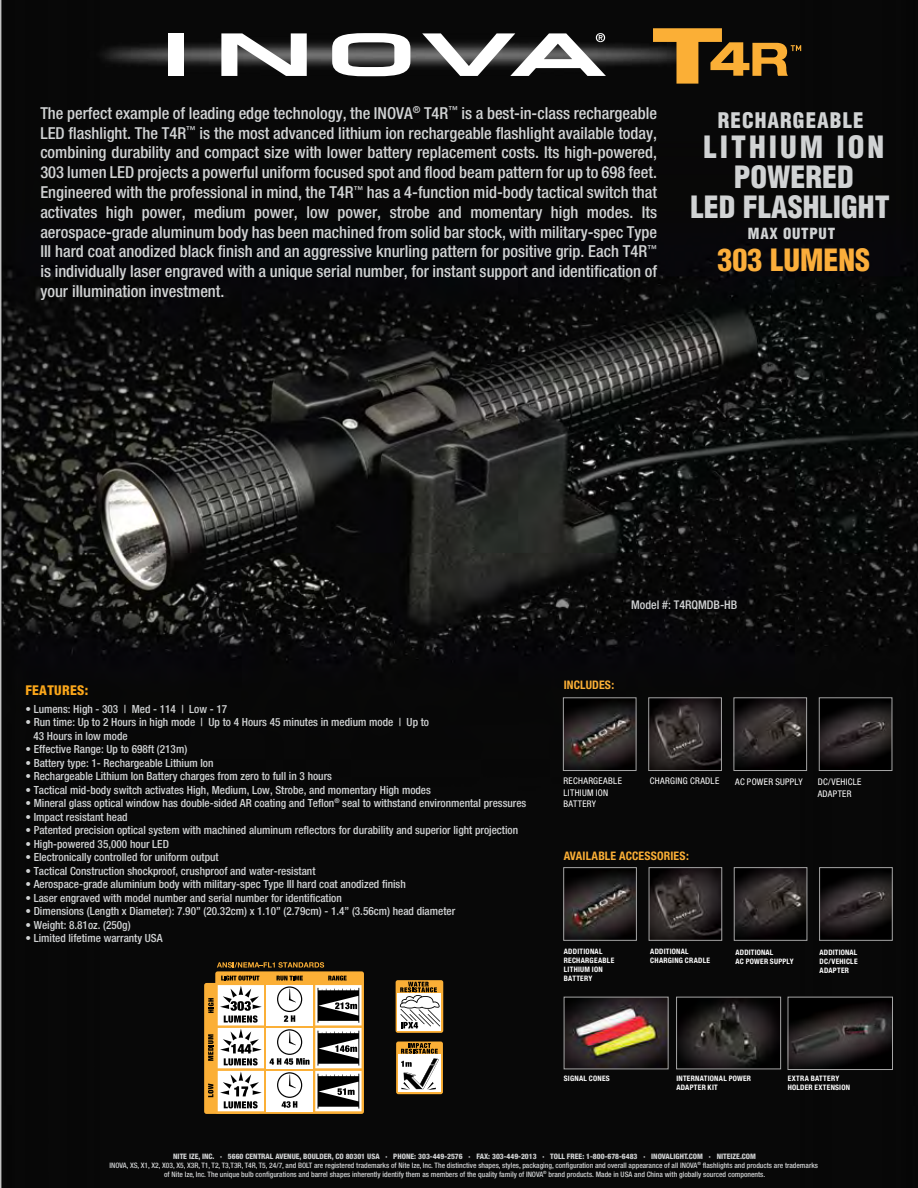
<style>
.page{position:relative;width:918px;height:1188px;background:#fff}
.page>*{position:absolute;margin:0;border:0;box-sizing:border-box;transform-origin:0 0}
.t1{font:900 condensed 30px/30px "Helvetica LT";color:#d1d3d4;text-align:center}
.t2{font:900 condensed 30px "Helvetica LT";color:#fbae3b}
.t3{font:900 condensed 21px "Helvetica LT";letter-spacing:.05em;color:#d1d3d4}
.t4{font:500 condensed 16.5px/19.8px "Helvetica Neue LT Std";color:#d1d3d4;text-align:justify}
.t5{font:900 condensed 15px "Helvetica LT";letter-spacing:.05em;color:#d1d3d4}
.t6{font:800 condensed 13.5px "Helvetica Neue LT Std";letter-spacing:.025em;color:#faa61a}
.t7{font:500 condensed 12px "Helvetica Neue LT Std";color:#d1d3d4}
.t8{font:700 condensed 11.7px "Helvetica Neue";letter-spacing:.01em;color:#fbaf36}
.t9{font:500 condensed 11.25px/13.5px "Helvetica Neue LT Std";color:#d1d3d4}
.t10{font:condensed 9.15px/11.7px "Helvetica Neue";letter-spacing:.03em;color:#fff}
.t11{font:500 condensed 7.5px/9px "Helvetica Neue LT Std";color:#d1d3d4;text-align:center}
.t12{font:700 condensed 7.5px/9px "Helvetica Neue";letter-spacing:.03em;color:#fff}
.s1{font-weight:800}
</style>
<div class="page">
<img style="left:0;top:0;width:918px;height:1188px">
<div style="left:2px;top:0;width:801px;height:152px;background:#080808"></div>
<div style="left:168px;top:33px;width:16px;height:43px;background:#fff"></div>
<svg style="left:221px;top:33px;width:86px;height:43px"></svg>
<svg style="left:332px;top:33px;width:78px;height:43px"></svg>
<svg style="left:422px;top:33px;width:184px;height:43px"></svg>
<svg style="left:396px;top:1042px;width:47px;height:52px"></svg>
<svg style="left:396px;top:980px;width:47px;height:53px"></svg>
<svg style="left:204px;top:962px;width:160px;height:152px"></svg>
<svg style="left:653px;top:28px;width:148px;height:56px;background:#6d4e1c"></svg>
<img style="left:565px;top:699px;width:69px;height:70px">
<div style="left:563px;top:697px;width:73px;height:74px;border:1px solid #a6a6a6"></div>
<img style="left:736px;top:699px;width:69px;height:70px">
<div style="left:734px;top:697px;width:73px;height:74px;border:1px solid #a6a6a6"></div>
<img style="left:650px;top:699px;width:70px;height:70px">
<div style="left:648px;top:697px;width:74px;height:74px;border:1px solid #a6a6a6"></div>
<img style="left:821px;top:699px;width:69px;height:70px">
<div style="left:819px;top:697px;width:73px;height:74px;border:1px solid #a6a6a6"></div>
<img style="left:565px;top:869px;width:70px;height:70px">
<div style="left:563px;top:867px;width:74px;height:74px;border:1px solid #a6a6a6"></div>
<img style="left:736px;top:869px;width:69px;height:70px">
<div style="left:734px;top:867px;width:73px;height:74px;border:1px solid #a6a6a6"></div>
<img style="left:651px;top:869px;width:69px;height:70px">
<div style="left:649px;top:867px;width:73px;height:74px;border:1px solid #a6a6a6"></div>
<img style="left:821px;top:869px;width:70px;height:70px">
<div style="left:819px;top:867px;width:74px;height:74px;border:1px solid #a6a6a6"></div>
<img style="left:790px;top:999px;width:101px;height:69px">
<div style="left:788px;top:997px;width:105px;height:73px;border:1px solid #a6a6a6"></div>
<img style="left:566px;top:999px;width:101px;height:68px">
<div style="left:564px;top:997px;width:105px;height:72px;border:1px solid #a6a6a6"></div>
<img style="left:678px;top:999px;width:101px;height:68px">
<div style="left:676px;top:997px;width:105px;height:72px;border:1px solid #a6a6a6"></div>
<p class="t4" style="left:40px;top:103px;width:618px">The perfect example of leading edge technology, the INOVA<sup>®</sup> T4R<sup>™</sup> is a best-in-class rechargeable LED flashlight. The T4R<sup>™</sup> is the most advanced lithium ion rechargeable flashlight available today, combining durability and compact size with lower battery replacement costs. Its high-powered, 303 lumen LED projects a powerful uniform focused spot and flood beam pattern for up to 698 feet.<br>Engineered with the professional in mind, the T4R<sup>™</sup> has a 4-function mid-body tactical switch that activates high power, medium power, low power, strobe and momentary high modes. Its aerospace-grade aluminum body has been machined from solid bar stock, with military-spec Type III hard coat anodized black finish and an aggressive knurling pattern for positive grip. Each T4R<sup>™ </sup>is individually laser engraved with a unique serial number, for instant support and identification of your illumination investment.</p>
<h2 class="t3" style="left:718px;top:107px;width:147px">RECHARGEABLE</h2>
<h1 class="t1" style="left:690px;top:132px;width:201px">LITHIUM ION<br>POWERED<br>LED FLASHLIGHT</h1>
<h3 class="t5" style="left:748px;top:224px;width:89px">MAX OUTPUT</h3>
<h1 class="t2" style="left:718px;top:241px;width:154px">303 LUMENS</h1>
<p class="t6" style="left:25px;top:682px;width:64px">FEATURES:</p>
<p class="t9" style="left:25px;top:702px;width:203px">• Lumens: High - 303 | Med - 114 | Low - 17</p>
<p class="t9" style="left:33px;top:715px;width:397px;text-indent:-8px">• Run time: Up to 2 Hours in high mode | Up to 4 Hours 45 minutes in medium mode | Up to<br>43 Hours in low mode</p>
<p class="t9" style="left:25px;top:742px;width:163px">• Effective Range: Up to 698ft (213m)</p>
<p class="t9" style="left:25px;top:756px;width:190px">• Battery type: 1- Rechargeable Lithium Ion</p>
<p class="t9" style="left:25px;top:769px;width:308px">• Rechargeable Lithium Ion Battery charges from zero to full in 3 hours</p>
<p class="t9" style="left:25px;top:783px;width:407px">• Tactical mid-body switch activates High, Medium, Low, Strobe, and momentary High modes</p>
<p class="t9" style="left:25px;top:796px;width:503px">• Mineral glass optical window has double-sided AR coating and Teflon<sup>®</sup> seal to withstand environmental pressures</p>
<p class="t9" style="left:25px;top:810px;width:104px">• Impact resistant head</p>
<p class="t9" style="left:25px;top:823px;width:494px">• Patented precision optical system with machined aluminum reflectors for durability and superior light projection</p>
<p class="t9" style="left:25px;top:837px;width:145px">• High-powered 35,000 hour LED</p>
<p class="t9" style="left:25px;top:850px;width:195px">• Electronically controlled for uniform output</p>
<p class="t9" style="left:25px;top:864px;width:292px">• Tactical Construction shockproof, crushproof and water-resistant</p>
<p class="t9" style="left:25px;top:877px;width:382px">• Aerospace-grade aluminium body with military-spec Type III hard coat anodized finish</p>
<p class="t9" style="left:25px;top:891px;width:318px">• Laser engraved with model number and serial number for identification</p>
<p class="t9" style="left:25px;top:904px;width:431px">• Dimensions (Length x Diameter): 7.90” (20.32cm) x 1.10” (2.79cm) - 1.4” (3.56cm) head diameter</p>
<p class="t9" style="left:25px;top:918px;width:107px">• Weight: 8.81oz. (250g)</p>
<p class="t9" style="left:25px;top:931px;width:139px">• Limited lifetime warranty USA</p>
<p class="t7" style="left:631px;top:598px;width:108px">Model #: T4RQMDB-HB</p>
<p class="t8" style="left:564px;top:678px;width:52px">INCLUDES:</p>
<p class="t10" style="left:564px;top:775px;width:60px">RECHARGEABLE<br>LITHIUM ION<br>BATTERY</p>
<p class="t10" style="left:650px;top:775px;width:71px">CHARGING CRADLE</p>
<p class="t10" style="left:735px;top:776px;width:69px">AC POWER SUPPLY</p>
<p class="t10" style="left:818px;top:776px;width:45px">DC/VEHICLE<br>ADAPTER</p>
<p class="t8" style="left:564px;top:849px;width:127px">AVAILABLE ACCESSORIES:</p>
<p class="t12" style="left:564px;top:946px;width:52px">ADDITIONAL<br>RECHARGEABLE<br>LITHIUM ION<br>BATTERY</p>
<p class="t12" style="left:736px;top:947px;width:60px">ADDITIONAL<br>AC POWER SUPPLY</p>
<p class="t12" style="left:650px;top:946px;width:61px">ADDITIONAL<br>CHARGING CRADLE</p>
<p class="t12" style="left:820px;top:947px;width:40px;text-align:justify">ADDITIONAL DC/VEHICLE ADAPTER</p>
<p class="t12" style="left:564px;top:1073px;width:47px">SIGNAL CONES</p>
<p class="t12" style="left:676px;top:1073px;width:76px">INTERNATIONAL POWER<br>ADAPTER KIT</p>
<p class="t12" style="left:788px;top:1074px;width:64px">EXTRA BATTERY<br>HOLDER EXTENSION</p>
<p class="t11" style="left:109px;top:1152px;width:710px"><span class="s1">NITE IZE, INC. ∙ 5660 CENTRAL AVENUE, BOULDER, CO 80301 USA ∙ PHONE: 303-449-2576 ∙ FAX: 303-449-2013 ∙ TOLL FREE: 1-800-678-6483 ∙ INOVALIGHT.COM ∙ NITEIZE.COM<br></span>INOVA, XS, X1, X2, X03, X5, X3R, T1, T2, T3,T3R, T4R, T5, 24/7, and BOLT are registered trademarks of Nite Ize, Inc. The distinctive shapes, styles, packaging, configuration and overall appearance of all INOVA<sup>®</sup> flashlights and products are trademarks of Nite Ize, Inc. The unique bulb configurations and barrel shapes inherently identify them as members of the quality family of INOVA<sup>®</sup> brand products. Made in USA and China with globally sourced components.</p>
</div>
